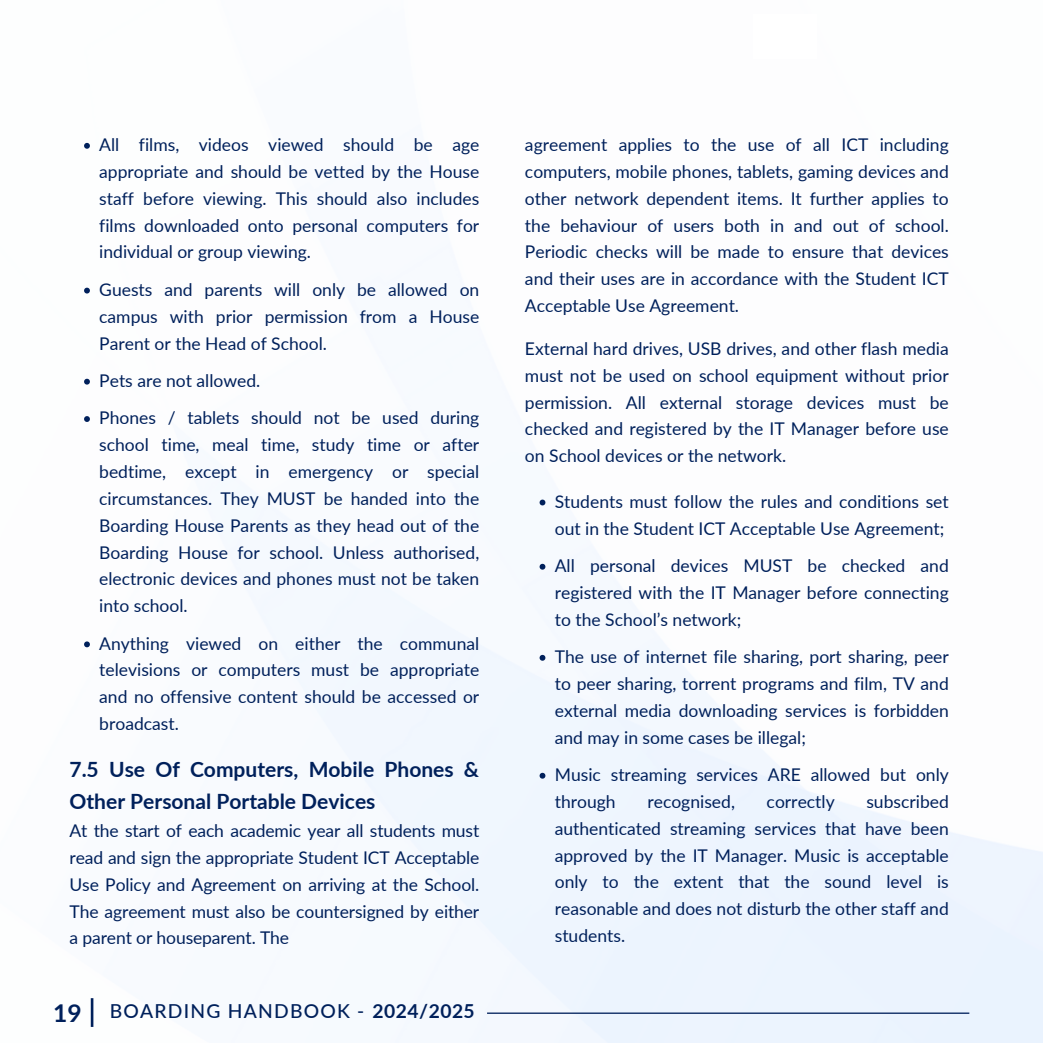
<style>
.page{position:relative;width:1043px;height:1043px;background:#fff}
.page>*{position:absolute;margin:0;border:0;box-sizing:border-box;transform-origin:0 0}
.t1{font:700 21px/32px "Lato";color:#00205b}
.t2{font:500 19.25px "Lato";letter-spacing:.065em;color:#00205b}
.t3{font:17.5px/26.8px "Lato";color:#00205b;text-align:justify}
.s1{font-weight:700;font-size:24.5px}
.s2{font-weight:700}
</style>
<div class="page">
<img style="left:85px;top:142px;width:957px;height:900px">
<svg style="left:84px;top:143px;width:6px;height:6px"></svg>
<svg style="left:84px;top:287px;width:6px;height:6px"></svg>
<svg style="left:84px;top:378px;width:6px;height:6px"></svg>
<svg style="left:84px;top:416px;width:6px;height:6px"></svg>
<svg style="left:84px;top:641px;width:6px;height:6px"></svg>
<svg style="left:539px;top:499px;width:6px;height:6px"></svg>
<svg style="left:539px;top:563px;width:6px;height:6px"></svg>
<svg style="left:539px;top:654px;width:6px;height:6px"></svg>
<svg style="left:539px;top:772px;width:6px;height:6px"></svg>
<hr style="left:91px;top:997px;width:2px;height:29px;background:#00205b">
<hr style="left:487px;top:1012px;width:482px;height:1px;background:#00205b">
<p class="t3" style="left:99px;top:131px;width:381px">All films, videos viewed should be age appropriate and should be vetted by the House staff before viewing. This should also includes films downloaded onto personal computers for individual or group viewing.</p>
<p class="t3" style="left:99px;top:275px;width:381px">Guests and parents will only be allowed on campus with prior permission from a House Parent or the Head of School.</p>
<p class="t3" style="left:99px;top:361px;width:381px;line-height:37.3px">Pets are not allowed.<br>Phones / tablets should not be used during</p>
<p class="t3" style="left:99px;top:431px;width:381px">school time, meal time, study time or after bedtime, except in emergency or special circumstances. They MUST be handed into the Boarding House Parents as they head out of the Boarding House for school. Unless authorised, electronic devices and phones must not be taken into school.</p>
<p class="t3" style="left:99px;top:629px;width:381px">Anything viewed on either the communal televisions or computers must be appropriate and no offensive content should be accessed or broadcast.</p>
<p class="t1" style="left:69px;top:752px;width:411px">7.5 Use Of Computers, Mobile Phones &amp;<br>Other Personal Portable Devices</p>
<p class="t3" style="left:69px;top:816px;width:411px">At the start of each academic year all students must read and sign the appropriate Student ICT Acceptable Use Policy and Agreement on arriving at the School.<br>The agreement must also be countersigned by either a parent or houseparent. The</p>
<p class="t2" style="left:53px;top:998px;width:423px"><span class="s1">19</span> BOARDING HANDBOOK - <span class="s2">2024/2025</span></p>
<p class="t3" style="left:525px;top:131px;width:425px">agreement applies to the use of all ICT including computers, mobile phones, tablets, gaming devices and other network dependent items. It further applies to the behaviour of users both in and out of school.<br>Periodic checks will be made to ensure that devices and their uses are in accordance with the Student ICT Acceptable Use Agreement.</p>
<p class="t3" style="left:525px;top:334px;width:425px">External hard drives, USB drives, and other flash media must not be used on school equipment without prior permission. All external storage devices must be checked and registered by the IT Manager before use on School devices or the network.</p>
<p class="t3" style="left:554px;top:487px;width:395px">Students must follow the rules and conditions set out in the Student ICT Acceptable Use Agreement;</p>
<p class="t3" style="left:554px;top:551px;width:395px">All personal devices MUST be checked and registered with the IT Manager before connecting to the School’s network;</p>
<p class="t3" style="left:554px;top:642px;width:395px">The use of internet file sharing, port sharing, peer to peer sharing, torrent programs and film, TV and external media downloading services is forbidden and may in some cases be illegal;</p>
<p class="t3" style="left:554px;top:760px;width:395px">Music streaming services ARE allowed but only through</p>
<p class="t3" style="left:554px;top:787px;width:395px;text-indent:311px">subscribed authenticated streaming services that have been approved by the IT Manager. Music is acceptable only to the extent that the sound level is reasonable and does not disturb the other staff and students.</p>
<p class="t3" style="left:647px;top:787px;width:89px">recognised,</p>
<p class="t3" style="left:766px;top:787px;width:69px">correctly</p>
</div>
